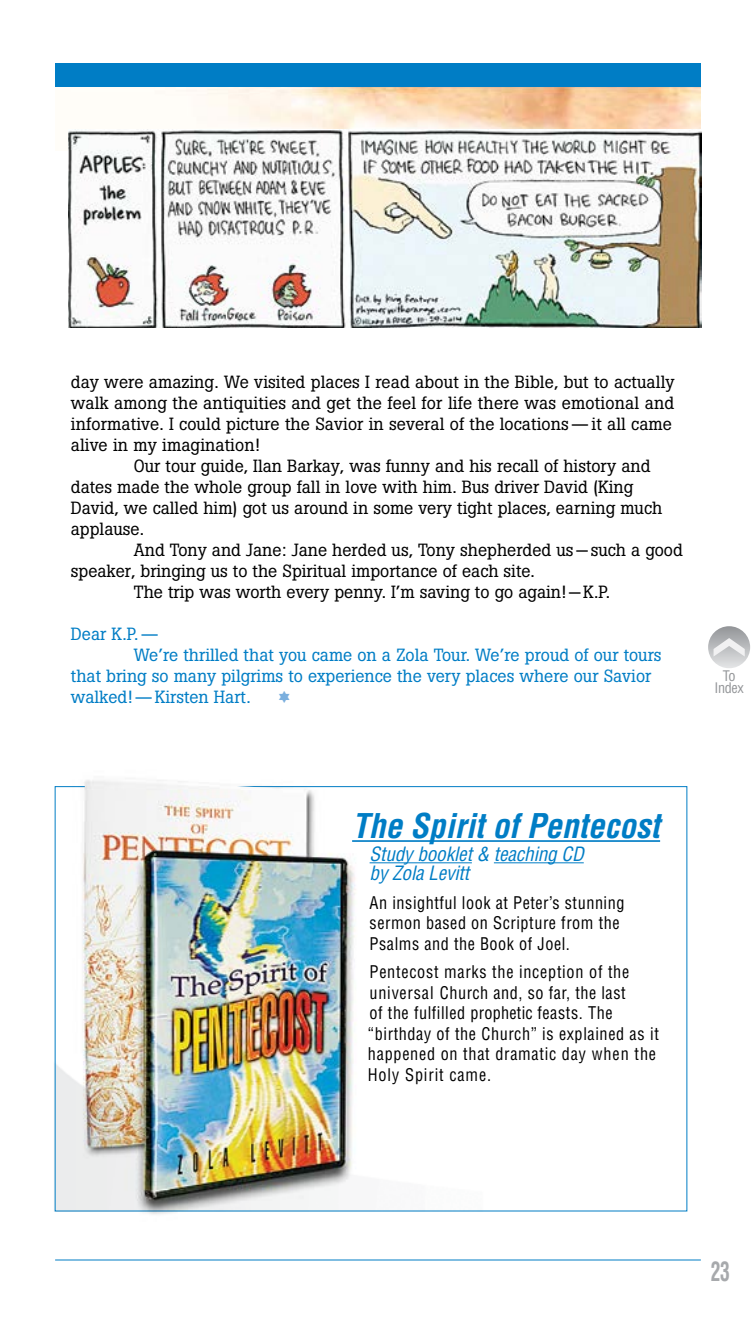
<style>
.page{position:relative;width:756px;height:1323px;background:#fff}
.page>*{position:absolute;margin:0;border:0;box-sizing:border-box;transform-origin:0 0}
.t1{font:italic 700 condensed 33.25px "Helvetica";color:#007dc5}
.t2{font:700 condensed 26.25px "Helvetica";color:#a7a9ac;scale:.75 1}
.t3{font:italic condensed 19.25px/19.2px "Helvetica";letter-spacing:-.01em;color:#007dc5}
.t4{font:17.5px/21px "Boton";color:#000}
.t5{font:17.5px "Boton";color:#007dc5}
.t6{font:17.5px "Quirks ICG";color:#7bafde}
.t7{font:condensed 17.15px/20.5px "Helvetica";letter-spacing:.04em;color:#000;scale:.95 1}
.t8{font:condensed 14.17px/12.2px "Helvetica";letter-spacing:-.025em;color:#939598;text-align:center}
</style>
<div class="page">
<img style="left:68px;top:87px;width:633px;height:64px">
<div style="left:55px;top:63px;width:646px;height:24px;background:#007dc5"></div>
<hr style="left:55px;top:1260px;width:646px;height:1px;background:#007dc5">
<hr style="left:352px;top:840px;width:308px;height:2px;background:#007dc5">
<hr style="left:370px;top:862px;width:102px;height:1px;background:#007dc5">
<hr style="left:494px;top:862px;width:90px;height:1px;background:#007dc5">
<img style="left:69px;top:130px;width:632px;height:198px">
<img style="left:54px;top:782px;width:347px;height:432px">
<img style="left:85px;top:780px;width:262px;height:419px">
<div style="left:708px;top:626px;width:42px;height:42px;background:linear-gradient(to bottom,#949799,#e1e3e3);border-radius:21px"></div>
<svg style="left:714px;top:638px;width:31px;height:19px"></svg>
<p class="t4" style="left:71px;top:372px;width:605px">day were amazing. We visited places I read about in the Bible, but to actually walk among the antiquities and get the feel for life there was emotional and informative. I could picture the Savior in several of the locations—it all came alive in my imagination!</p>
<p class="t4" style="left:71px;top:456px;width:593px;text-indent:63px">Our tour guide, Ilan Barkay, was funny and his recall of history and dates made the whole group fall in love with him. Bus driver David (King David, we called him) got us around in some very tight places, earning much applause.</p>
<p class="t4" style="left:134px;top:540px;width:551px">And Tony and Jane: Jane herded us, Tony shepherded us—such a good</p>
<p class="t4" style="left:71px;top:561px;width:466px">speaker, bringing us to the Spiritual importance of each site.</p>
<p class="t4" style="left:134px;top:582px;width:478px">The trip was worth every penny. I’m saving to go again!—K.P.</p>
<p class="t5" style="left:71px;top:624px;width:89px">Dear K.P.—</p>
<p class="t5" style="left:134px;top:645px;width:529px">We’re thrilled that you came on a Zola Tour. We’re proud of our tours</p>
<p class="t5" style="left:71px;top:666px;width:582px">that bring so many pilgrims to experience the very places where our Savior</p>
<p class="t5" style="left:71px;top:687px;width:181px">walked!—Kirsten Hart.</p>
<p class="t6" style="left:276px;top:689px;width:17px">1</p>
<p class="t8" style="left:714px;top:670px;width:31px">To<br>Index</p>
<h1 class="t1" style="left:352px;top:805px;width:309px">The Spirit of Pentecost</h1>
<p class="t3" style="left:370px;top:844px;width:216px">Study booklet &amp; teaching CD by Zola Levitt</p>
<p class="t7" style="left:370px;top:892px;width:270px">An insightful look at Peter’s stunning sermon based on Scripture from the<br>Psalms and the Book of Joel.</p>
<p class="t7" style="left:368px;top:962px;width:308px">Pentecost marks the inception of the universal Church and, so far, the last<br>of the fulfilled prophetic feasts. The “birthday of the Church” is explained as it happened on that dramatic day when the Holy Spirit came.</p>
<h2 class="t2" style="left:711px;top:1255px;width:27px">23</h2>
</div>
